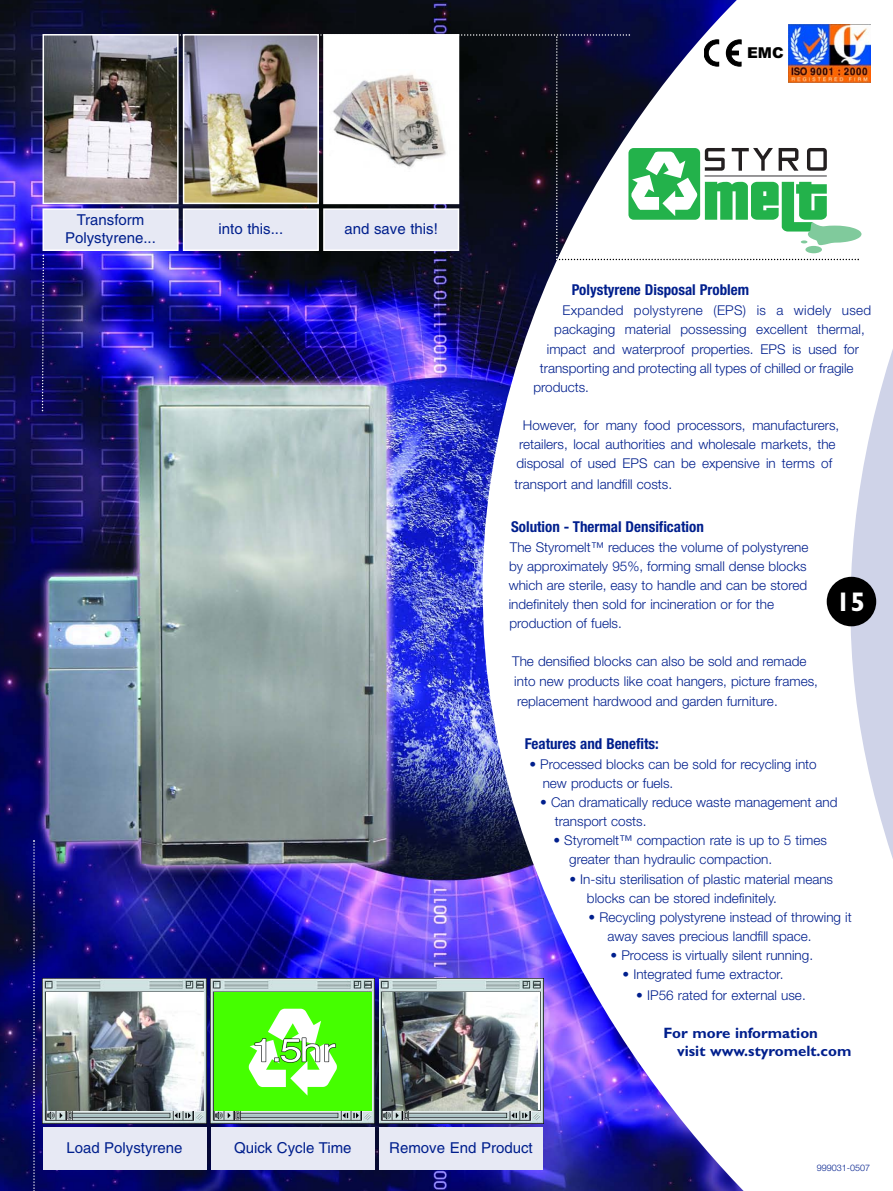
<style>
.page{position:relative;width:893px;height:1191px;background:#fff}
.page>*{position:absolute;margin:0;border:0;box-sizing:border-box;transform-origin:0 0}
.t1{font:700 27px "Gill Sans";color:#fff}
.t2{font:15px/18px "Helvetica";color:#001f8d;text-align:center}
.t3{font:700 condensed 15px "Helvetica Neue";color:#001f8d}
.t4{font:700 15px/18px "Gill Sans";color:#001f8d}
.t5{font:900 15px "Arial";color:#000}
.t6{font:300 13.5px/19.2px "Helvetica Neue";color:#001f8d}
.t7{font:300 13.5px "Helvetica Neue";letter-spacing:.02em;color:#001f8d}
.t8{font:300 9px "Helvetica Neue";color:#001f8d}
</style>
<div class="page">
<img style="left:0;top:0;width:483px;height:1191px">
<svg style="left:33px;top:840px;width:2px;height:351px"></svg>
<svg style="left:41px;top:254px;width:4px;height:157px"></svg>
<img style="left:46px;top:37px;width:53px;height:164px">
<div style="left:43px;top:34px;width:136px;height:170px;border:2px solid #fff"></div>
<svg style="left:483px;top:0;width:388px;height:1191px"></svg>
<img style="left:43px;top:978px;width:163px;height:145px">
<img style="left:211px;top:1003px;width:164px;height:120px">
<img style="left:214px;top:1003px;width:157px;height:107px">
<img style="left:379px;top:1003px;width:164px;height:120px">
<img style="left:383px;top:1003px;width:154px;height:107px">
<div style="left:211px;top:1127px;width:164px;height:43px;background:#e7e9f4"></div>
<div style="left:43px;top:1127px;width:163px;height:43px;background:#e7e9f4"></div>
<div style="left:379px;top:1127px;width:164px;height:43px;background:#e7e9f4"></div>
<img style="left:46px;top:992px;width:157px;height:118px">
<img style="left:788px;top:24px;width:82px;height:10px">
<img style="left:99px;top:34px;width:794px;height:969px">
<div style="left:324px;top:35px;width:134px;height:168px;background:#fff"></div>
<img style="left:333px;top:74px;width:113px;height:95px">
<div style="left:43px;top:209px;width:135px;height:41px;background:#e7e9f4"></div>
<div style="left:43px;top:208px;width:136px;height:43px;border:2px solid #fff"></div>
<div style="left:184px;top:209px;width:134px;height:41px;background:#e7e9f4"></div>
<div style="left:183px;top:208px;width:136px;height:43px;border:2px solid #fff"></div>
<div style="left:324px;top:209px;width:134px;height:41px;background:#e7e9f4"></div>
<div style="left:323px;top:208px;width:136px;height:43px;border:2px solid #fff"></div>
<p class="t2" style="left:65px;top:212px;width:92px">Transform<br>Polystyrene...</p>
<p class="t2" style="left:219px;top:221px;width:66px">into this...</p>
<p class="t2" style="left:344px;top:221px;width:95px">and save this!</p>
<p class="t5" style="left:747px;top:44px;width:38px">EMC</p>
<p class="t3" style="left:572px;top:281px;width:179px">Polystyrene Disposal Problem</p>
<p class="t7" style="left:562px;top:302px;width:310px">Expanded polystyrene (EPS) is a widely used</p>
<p class="t6" style="left:554px;top:320px;width:312px">packaging material possessing excellent thermal,</p>
<p class="t6" style="left:547px;top:339px;width:314px">impact and waterproof properties. EPS is used for</p>
<p class="t6" style="left:540px;top:358px;width:315px">transporting and protecting all types of chilled or fragile</p>
<p class="t6" style="left:533px;top:377px;width:57px">products.</p>
<p class="t6" style="left:516px;top:415px;width:324px;text-align:center">However, for many food processors, manufacturers, retailers, local authorities and wholesale markets, the disposal of used EPS can be expensive in terms of</p>
<p class="t6" style="left:514px;top:474px;width:159px">transport and landfill costs.</p>
<p class="t3" style="left:511px;top:517px;width:194px">Solution - Thermal Densification</p>
<p class="t6" style="left:509px;top:537px;width:301px">The Styromelt™ reduces the volume of polystyrene by approximately 95%, forming small dense blocks which are sterile, easy to handle and can be stored indefinitely then sold for incineration or for the production of fuels.</p>
<p class="t6" style="left:512px;top:652px;width:307px">The densified blocks can also be sold and remade into new products like coat hangers, picture frames,</p>
<p class="t6" style="left:517px;top:691px;width:262px">replacement hardwood and garden furniture.</p>
<p class="t3" style="left:525px;top:734px;width:135px">Features and Benefits:</p>
<p class="t6" style="left:543px;top:754px;width:276px;text-indent:-13px">• Processed blocks can be sold for recycling into new products or fuels.</p>
<p class="t6" style="left:555px;top:792px;width:284px;text-indent:-15px">• Can dramatically reduce waste management and transport costs.</p>
<p class="t6" style="left:569px;top:830px;width:259px;text-indent:-16px">• Styromelt™ compaction rate is up to 5 times greater than hydraulic compaction.</p>
<p class="t6" style="left:587px;top:869px;width:248px;text-indent:-18px">• In-situ sterilisation of plastic material means blocks can be stored indefinitely.</p>
<p class="t6" style="left:607px;top:907px;width:246px;text-indent:-19px">• Recycling polystyrene instead of throwing it away saves precious landfill space.</p>
<p class="t6" style="left:610px;top:945px;width:204px">• Process is virtually silent running.</p>
<p class="t6" style="left:622px;top:964px;width:162px">• Integrated fume extractor.</p>
<p class="t6" style="left:636px;top:985px;width:171px">• IP56 rated for external use.</p>
<p class="t4" style="left:677px;top:1025px;width:176px;text-indent:-14px">For more information<br>visit www.styromelt.com</p>
<h1 class="t1" style="left:836px;top:591px;width:31px">15</h1>
<p class="t2" style="left:66px;top:1139px;width:118px">Load Polystyrene</p>
<p class="t2" style="left:234px;top:1139px;width:119px">Quick Cycle Time</p>
<p class="t2" style="left:389px;top:1139px;width:145px">Remove End Product</p>
<p class="t8" style="left:817px;top:1162px;width:55px">999031-0507</p>
</div>
